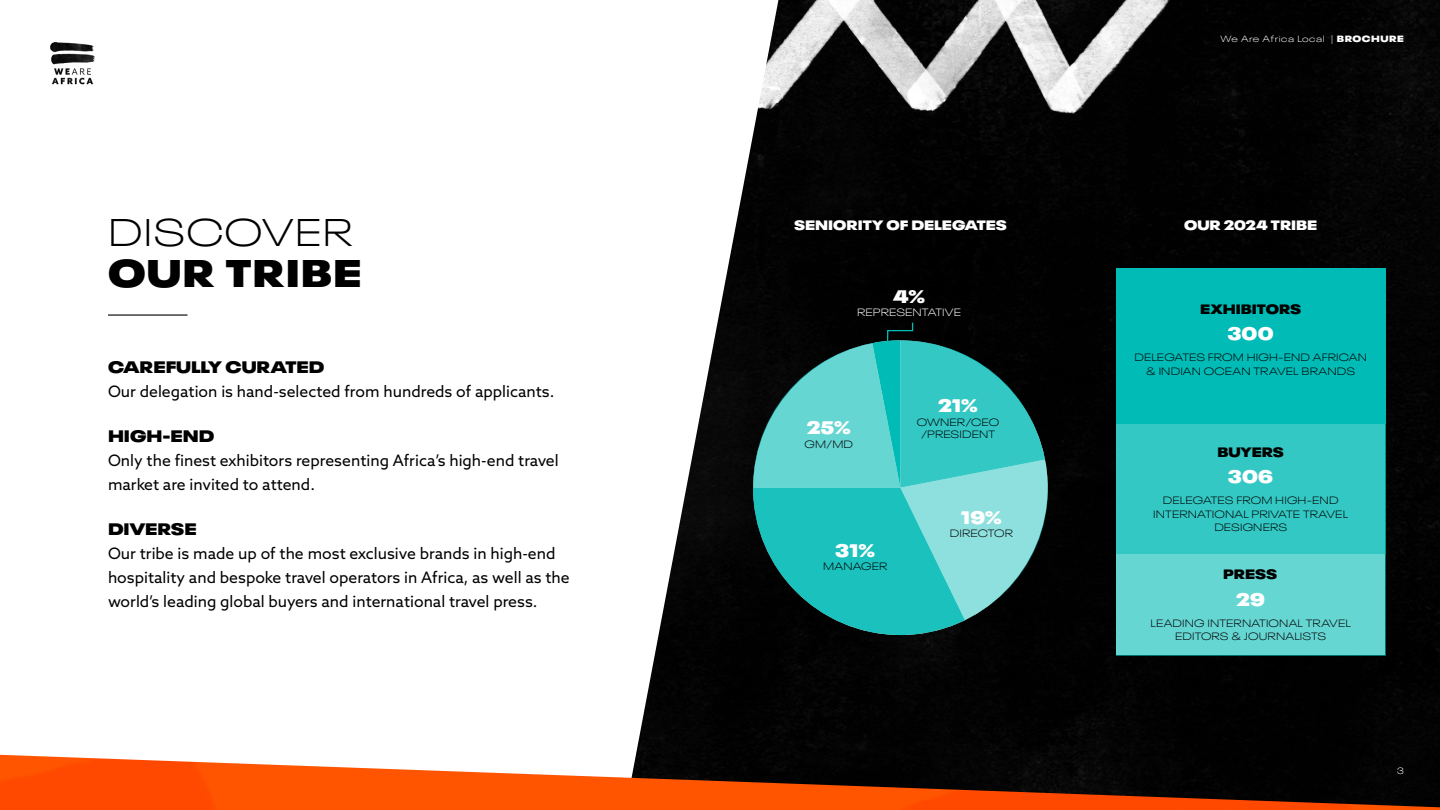
<style>
.page{position:relative;width:1440px;height:810px;background:#fff}
.page>*{position:absolute;margin:0;border:0;box-sizing:border-box;transform-origin:0 0}
.t1{font:300 expanded 38.25px "Neue Plak";letter-spacing:.03em;color:#000}
.t2{font:900 expanded 38.25px "Neue Plak";letter-spacing:.03em;color:#000}
.t3{font:900 expanded 18px "Neue Plak";letter-spacing:.015em;color:#fff}
.t4{font:900 expanded 16.5px "Neue Plak";color:#000}
.t5{font:15.75px/24px "Azo Sans";color:#000}
.t6{font:900 expanded 13.5px "Neue Plak";color:#fff}
.t7{font:900 expanded 13.5px "Neue Plak";color:#000}
.t8{font:300 expanded 10.5px/13.5px "Neue Plak";letter-spacing:.015em;color:#000;text-align:center}
.t9{font:300 expanded 10.5px "Neue Plak";letter-spacing:.01em;color:#fff}
.t10{font:300 expanded 9px "Neue Plak";letter-spacing:.06em;color:#fff}
.s1{font-weight:900}
</style>
<div class="page">
<img style="left:636px;top:0;width:804px;height:755px">
<img style="left:50px;top:42px;width:45px;height:43px">
<svg style="left:753px;top:321px;width:296px;height:315px;background:#359794"></svg>
<div style="left:1116px;top:268px;width:269px;height:156px;background:#00bbb6"></div>
<div style="left:1116px;top:424px;width:269px;height:130px;background:#33c8c4"></div>
<div style="left:1116px;top:554px;width:269px;height:101px;background:#66d6d3"></div>
<img style="left:720px;top:0;width:470px;height:133px">
<hr style="left:108px;top:314px;width:80px;height:2px;background:#000">
<img style="left:0;top:755px;width:1440px;height:55px">
<p class="t1" style="left:108px;top:202px;width:246px">DISCOVER</p>
<p class="t2" style="left:108px;top:240px;width:255px">OUR TRIBE</p>
<p class="t4" style="left:108px;top:353px;width:218px">CAREFULLY CURATED</p>
<p class="t5" style="left:108px;top:379px;width:448px">Our delegation is hand-selected from hundreds of applicants.</p>
<p class="t4" style="left:108px;top:422px;width:108px">HIGH-END</p>
<p class="t5" style="left:108px;top:448px;width:452px">Only the finest exhibitors representing Africa’s high-end travel market are invited to attend.</p>
<p class="t4" style="left:108px;top:515px;width:90px">DIVERSE</p>
<p class="t5" style="left:108px;top:541px;width:463px">Our tribe is made up of the most exclusive brands in high-end hospitality and bespoke travel operators in Africa, as well as the world’s leading global buyers and international travel press.</p>
<p class="t6" style="left:794px;top:213px;width:214px">SENIORITY OF DELEGATES</p>
<p class="t3" style="left:893px;top:281px;width:33px">4%</p>
<p class="t9" style="left:857px;top:304px;width:105px">REPRESENTATIVE</p>
<p class="t3" style="left:807px;top:412px;width:45px">25%</p>
<p class="t8" style="left:805px;top:436px;width:50px">GM/MD</p>
<p class="t3" style="left:836px;top:534px;width:41px">31%</p>
<p class="t8" style="left:823px;top:558px;width:66px">MANAGER</p>
<p class="t3" style="left:938px;top:390px;width:41px">21%</p>
<p class="t8" style="left:917px;top:415px;width:84px;line-height:12px">OWNER/CEO /PRESIDENT</p>
<p class="t3" style="left:961px;top:502px;width:42px">19%</p>
<p class="t8" style="left:950px;top:526px;width:65px">DIRECTOR</p>
<p class="t10" style="left:1221px;top:32px;width:185px">We Are Africa Local | <span class="s1">BROCHURE</span></p>
<p class="t6" style="left:1184px;top:213px;width:135px">OUR 2024 TRIBE</p>
<p class="t7" style="left:1200px;top:298px;width:102px">EXHIBITORS</p>
<p class="t3" style="left:1228px;top:318px;width:47px">300</p>
<p class="t8" style="left:1134px;top:350px;width:234px">DELEGATES FROM HIGH-END AFRICAN &amp; INDIAN OCEAN TRAVEL BRANDS</p>
<p class="t7" style="left:1217px;top:440px;width:68px">BUYERS</p>
<p class="t3" style="left:1228px;top:461px;width:46px">306</p>
<p class="t8" style="left:1153px;top:493px;width:196px">DELEGATES FROM HIGH-END<br>INTERNATIONAL PRIVATE TRAVEL<br>DESIGNERS</p>
<p class="t7" style="left:1223px;top:562px;width:56px">PRESS</p>
<p class="t3" style="left:1236px;top:584px;width:30px">29</p>
<p class="t8" style="left:1150px;top:615px;width:202px">LEADING INTERNATIONAL TRAVEL<br>EDITORS &amp; JOURNALISTS</p>
<p class="t10" style="left:1397px;top:764px;width:8px">3</p>
</div>
